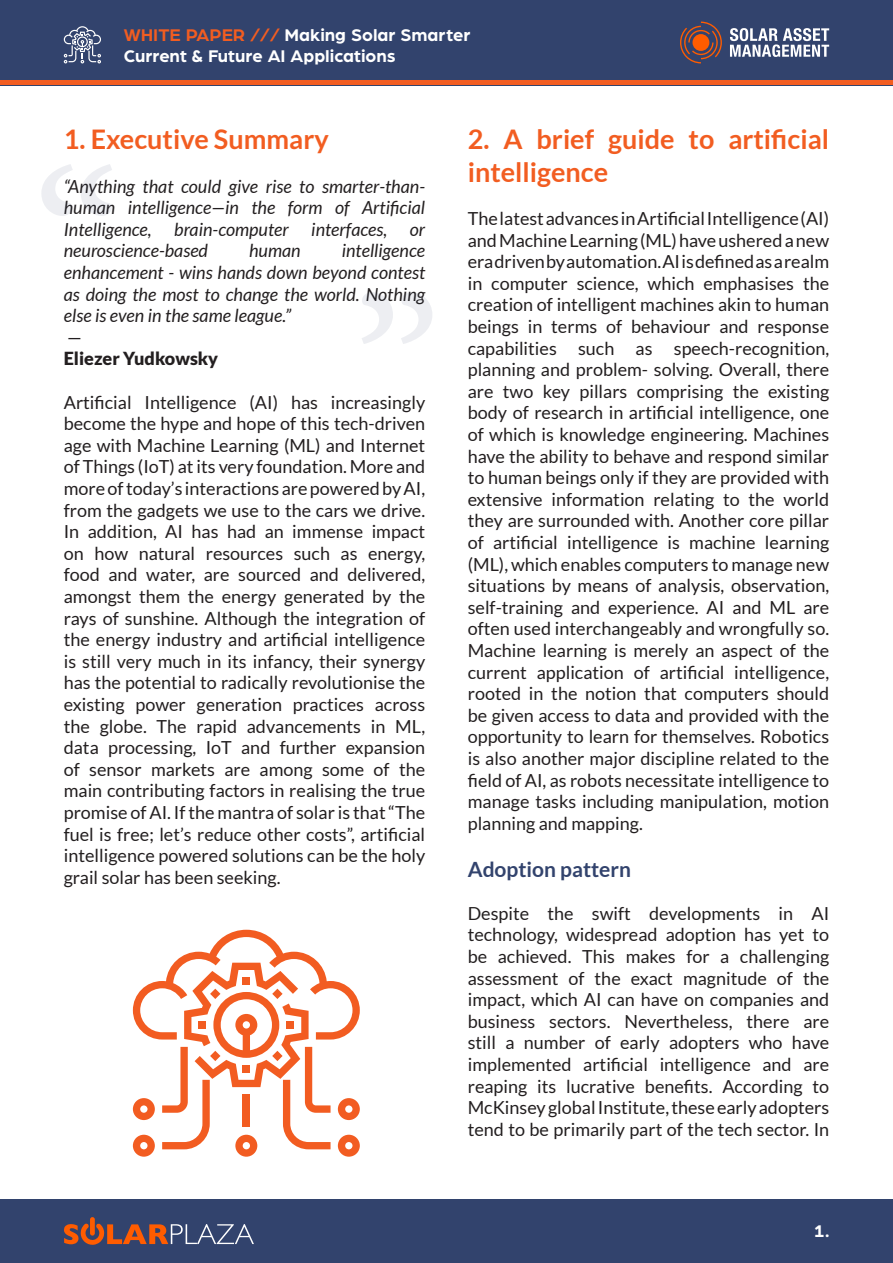
<style>
.page{position:relative;width:893px;height:1263px;background:#fff}
.page>*{position:absolute;margin:0;border:0;box-sizing:border-box;transform-origin:0 0}
.t1{font:225px "Minion Pro";color:#32436d}
.t2{font:700 27px/32.4px "Lato";color:#f25d21}
.t3{font:700 21px "Lato";color:#32436d}
.t4{font:18px/21.6px "Lato";color:#231f20;text-align:justify}
.t5{font:italic 18px/21.6px "Lato";color:#231f20;text-align:justify}
.t6{font:700 18px/21.6px "Arboria";color:#fff}
.t7{font:900 18px "Lato";color:#231f20}
.s1{color:#f25d21}
</style>
<div class="page">
<div style="left:0;top:1199px;width:893px;height:64px;background:#32436d"></div>
<div style="left:0;top:0;width:893px;height:85px;background:#32436d"></div>
<svg style="left:680px;top:22px;width:42px;height:41px"></svg>
<div style="left:692px;top:34px;width:17px;height:17px;background:#ff5c00;border-radius:50%"></div>
<svg style="left:730px;top:28px;width:99px;height:29px"></svg>
<svg style="left:64px;top:1217px;width:190px;height:28px"></svg>
<hr style="left:0;top:81px;width:893px;height:4px;background:#f25d21">
<svg style="left:64px;top:26px;width:37px;height:37px"></svg>
<svg style="left:133px;top:930px;width:227px;height:227px"></svg>
<p class="t6" style="left:124px;top:23px;width:348px"><span class="s1">WHITE PAPER ///</span> Making Solar Smarter<br>Current &amp; Future AI Applications</p>
<p class="t2" style="left:64px;top:123px;width:266px">1. Executive Summary</p>
<p class="t5" style="left:64px;top:176px;width:363px">“Anything that could give rise to smarter-than&shy;human intelligence—in the form of Artificial Intelligence,</p>
<h1 class="t1" style="left:32px;top:103px;width:91px">“</h1>
<p class="t5" style="left:64px;top:219px;width:363px;text-indent:110px">brain-computer interfaces, or neuroscience-based</p>
<p class="t5" style="left:64px;top:240px;width:363px;text-indent:278px">intelligence enhancement - wins hands down beyond contest as doing the most to change the world. Nothing else is even in the same league.”</p>
<p class="t4" style="left:67px;top:326px;width:16px">—</p>
<p class="t7" style="left:64px;top:348px;width:156px">Eliezer Yudkowsky</p>
<p class="t4" style="left:64px;top:391px;width:363px">Artificial Intelligence (AI) has increasingly become the hype and hope of this tech-driven age with Machine Learning (ML) and Internet of Things (IoT) at its very foundation. More and more of today’s interactions are powered by AI, from the gadgets we use to the cars we drive.<br>In addition, AI has had an immense impact on how natural resources such as energy, food and water, are sourced and delivered, amongst them the energy generated by the rays of sunshine. Although the integration of the energy industry and artificial intelligence is still very much in its infancy, their synergy has the potential to radically revolutionise the existing power generation practices across the globe. The rapid advancements in ML, data processing, IoT and further expansion of sensor markets are among some of the main contributing factors in realising the true promise of AI. If the mantra of solar is that “The fuel is free; let’s reduce other costs”, artificial intelligence powered solutions can be the holy grail solar has been seeking.</p>
<p class="t5" style="left:249px;top:240px;width:53px">human</p>
<h1 class="t1" style="left:442px;top:405px;width:91px;rotate:-180deg">“</h1>
<p class="t2" style="left:468px;top:123px;width:363px">2. A brief guide to artificial intelligence</p>
<p class="t4" style="left:468px;top:207px;width:363px">The latest advances in Artificial Intelligence (AI) and Machine Learning (ML) have ushered a new era driven by automation. AI is defined as a realm in computer science, which emphasises the creation of intelligent machines akin to human beings in terms of behaviour and response capabilities such as speech-recognition, planning and problem- solving. Overall, there are two key pillars comprising the existing body of research in artificial intelligence, one of which is knowledge engineering. Machines have the ability to behave and respond similar to human beings only if they are provided with extensive information relating to the world they are surrounded with. Another core pillar of artificial intelligence is machine learning (ML), which enables computers to manage new situations by means of analysis, observation, self-training and experience. AI and ML are often used interchangeably and wrongfully so.<br>Machine learning is merely an aspect of the current application of artificial intelligence, rooted in the notion that computers should be given access to data and provided with the opportunity to learn for themselves. Robotics is also another major discipline related to the field of AI, as robots necessitate intelligence to manage tasks including manipulation, motion planning and mapping.</p>
<p class="t3" style="left:468px;top:857px;width:165px">Adoption pattern</p>
<p class="t4" style="left:468px;top:902px;width:363px">Despite the swift developments in AI technology, widespread adoption has yet to be achieved. This makes for a challenging assessment of the exact magnitude of the impact, which AI can have on companies and business sectors. Nevertheless, there are still a number of early adopters who have implemented artificial intelligence and are reaping its lucrative benefits. According to McKinsey global Institute, these early adopters tend to be primarily part of the tech sector. In</p>
<p class="t6" style="left:814px;top:1219px;width:17px">1.</p>
</div>
